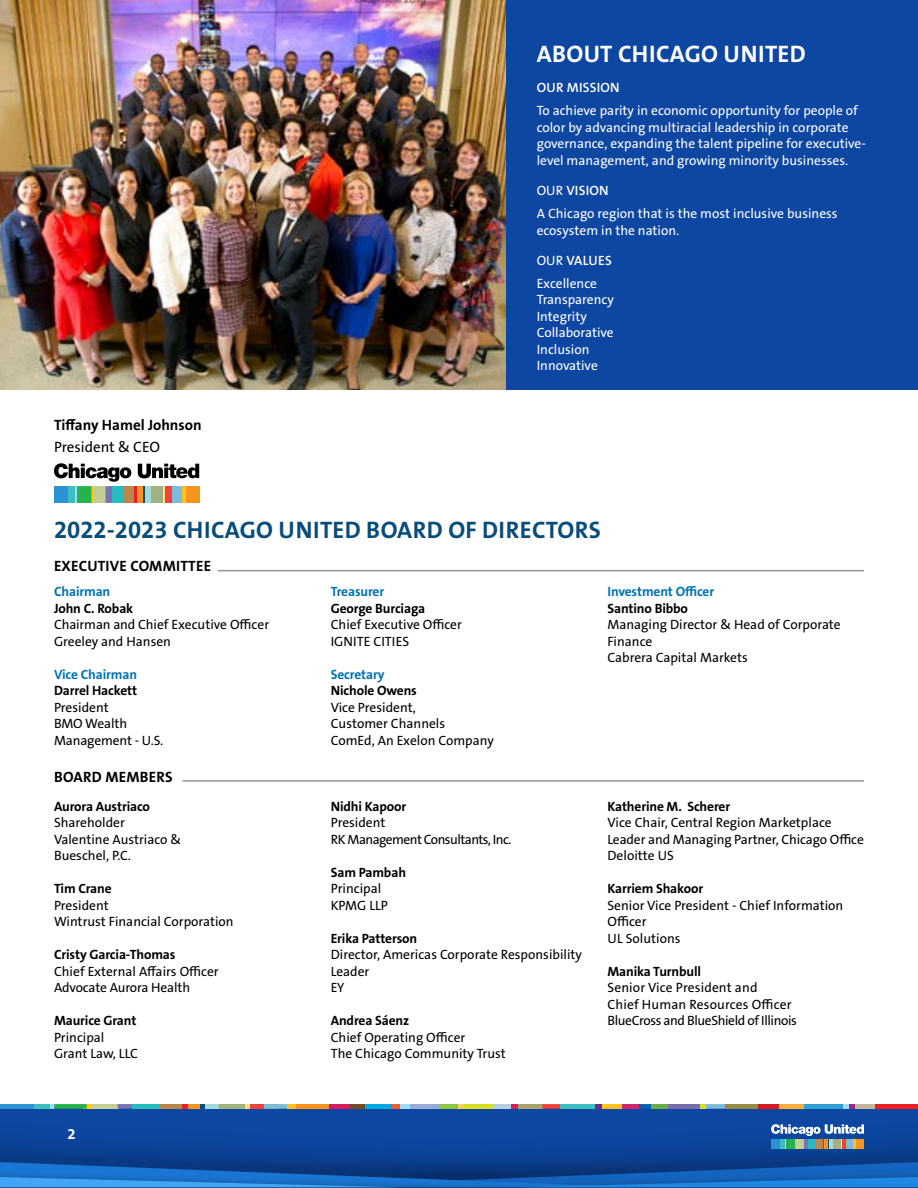
<style>
.page{position:relative;width:918px;height:1188px;background:#fff}
.page>*{position:absolute;margin:0;border:0;box-sizing:border-box;transform-origin:0 0}
.t1{font:700 24px "The Sans B W7";letter-spacing:.015em;color:#074c7a}
.t2{font:700 24px "The Sans B W7";letter-spacing:.015em;color:#fff}
.t3{font:700 15px "The Sans B W7";letter-spacing:.01em;color:#000}
.t4{font:15px "The Sans B W5 Plain";color:#000}
.t5{font:700 15px "The Sans B W7";color:#fff}
.t6{font:13.5px/16.5px "The Sans B W5 Plain";color:#000}
.t7{font:13.5px/16.5px "The Sans B W5 Plain";color:#fff}
.t8{font:700 13.5px "The Sans B W7";letter-spacing:-.01em;color:#000}
.t9{font:700 13.5px "The Sans B W7";letter-spacing:-.01em;color:#0072b4}
.t10{font:13.5px/16.5px "The Sans B W5 Plain";letter-spacing:-.04em;color:#000}
.t11{font:600 13.5px "The Sans B W6";letter-spacing:.015em;color:#fff}
.s1{font-family:"The Sans B W5 Plain";font-weight:400}
</style>
<div class="page">
<div style="left:0;top:1108px;width:918px;height:79px;background:#0d47a1"></div>
<div style="left:460px;top:1104px;width:35px;height:5px;background:#d7df23"></div>
<div style="left:493px;top:1104px;width:18px;height:5px;background:#b5cde3"></div>
<div style="left:514px;top:1104px;width:30px;height:5px;background:#a9a46b"></div>
<svg style="left:542px;top:1104px;width:19px;height:5px"></svg>
<div style="left:561px;top:1104px;width:37px;height:5px;background:#3cbfbe"></div>
<div style="left:598px;top:1104px;width:25px;height:5px;background:#ffc222"></div>
<div style="left:622px;top:1104px;width:19px;height:5px;background:#d6246f"></div>
<svg style="left:639px;top:1104px;width:12px;height:5px"></svg>
<div style="left:651px;top:1104px;width:17px;height:5px;background:#68ae45"></div>
<div style="left:668px;top:1104px;width:34px;height:5px;background:#7a6dab"></div>
<div style="left:700px;top:1104px;width:8px;height:5px;background:#d7df23"></div>
<svg style="left:706px;top:1104px;width:19px;height:5px"></svg>
<div style="left:725px;top:1104px;width:36px;height:5px;background:#968b47"></div>
<div style="left:759px;top:1104px;width:24px;height:5px;background:#d71920"></div>
<div style="left:780px;top:1104px;width:27px;height:5px;background:#fbb040"></div>
<div style="left:804px;top:1104px;width:42px;height:5px;background:#2fa2d2"></div>
<div style="left:843px;top:1104px;width:11px;height:5px;background:#9ddcf9"></div>
<svg style="left:849px;top:1104px;width:6px;height:5px"></svg>
<div style="left:855px;top:1104px;width:24px;height:5px;background:#c2b59b"></div>
<div style="left:875px;top:1104px;width:43px;height:5px;background:#ed1d24"></div>
<div style="left:456px;top:1104px;width:8px;height:5px;background:#ffcf5b"></div>
<svg style="left:264px;top:1104px;width:23px;height:5px"></svg>
<div style="left:287px;top:1104px;width:15px;height:5px;background:#ffc222"></div>
<div style="left:296px;top:1104px;width:38px;height:5px;background:#f7941e"></div>
<div style="left:330px;top:1104px;width:25px;height:5px;background:#d61d5d"></div>
<div style="left:351px;top:1104px;width:17px;height:5px;background:#754d24"></div>
<div style="left:365px;top:1104px;width:31px;height:5px;background:#00a7e1"></div>
<div style="left:392px;top:1104px;width:9px;height:5px;background:#f15a29"></div>
<div style="left:400px;top:1104px;width:13px;height:5px;background:#9ddcf9"></div>
<div style="left:410px;top:1104px;width:38px;height:5px;background:#97acd8"></div>
<div style="left:439px;top:1104px;width:19px;height:5px;background:#8dc63f"></div>
<div style="left:0;top:1104px;width:22px;height:5px;background:#2b93d1"></div>
<div style="left:18px;top:1104px;width:18px;height:5px;background:#2b93d1"></div>
<div style="left:83px;top:1104px;width:10px;height:5px;background:#ffcb05"></div>
<div style="left:92px;top:1104px;width:27px;height:5px;background:#c4cd94"></div>
<svg style="left:118px;top:1104px;width:14px;height:5px"></svg>
<div style="left:132px;top:1104px;width:35px;height:5px;background:#27bdbe"></div>
<div style="left:160px;top:1104px;width:23px;height:5px;background:#ba8748"></div>
<div style="left:182px;top:1104px;width:10px;height:5px;background:#ed1d24"></div>
<div style="left:188px;top:1104px;width:15px;height:5px;background:#f7941e"></div>
<svg style="left:200px;top:1104px;width:5px;height:5px"></svg>
<div style="left:205px;top:1104px;width:14px;height:5px;background:#a2dadb"></div>
<div style="left:219px;top:1104px;width:28px;height:5px;background:#a2b180"></div>
<svg style="left:245px;top:1104px;width:5px;height:5px"></svg>
<div style="left:250px;top:1104px;width:14px;height:5px;background:#ef413d"></div>
<svg style="left:49px;top:1104px;width:38px;height:5px"></svg>
<div style="left:34px;top:1104px;width:15px;height:5px;background:#3cbfbe"></div>
<svg style="left:511px;top:1104px;width:6px;height:5px"></svg>
<svg style="left:595px;top:1104px;width:6px;height:5px"></svg>
<svg style="left:0;top:1124px;width:918px;height:63px"></svg>
<hr style="left:780px;top:1139px;width:4px;height:10px;background:#3cbfbe">
<div style="left:506px;top:0;width:412px;height:390px;background:#0e47a1"></div>
<svg style="left:138px;top:464px;width:61px;height:14px"></svg>
<svg style="left:171px;top:487px;width:11px;height:15px"></svg>
<div style="left:182px;top:487px;width:7px;height:15px;background:#ffc222"></div>
<div style="left:186px;top:487px;width:13px;height:15px;background:#f7941e"></div>
<svg style="left:54px;top:463px;width:77px;height:39px"></svg>
<div style="left:112px;top:487px;width:16px;height:15px;background:#27bdbe"></div>
<div style="left:125px;top:487px;width:10px;height:15px;background:#ba8748"></div>
<hr style="left:135px;top:487px;width:4px;height:15px;background:#ed1d24">
<div style="left:137px;top:487px;width:7px;height:15px;background:#f7941e"></div>
<svg style="left:143px;top:487px;width:2px;height:15px"></svg>
<div style="left:145px;top:487px;width:7px;height:15px;background:#a2dadb"></div>
<div style="left:152px;top:487px;width:12px;height:15px;background:#a2b180"></div>
<hr style="left:163px;top:487px;width:3px;height:15px;background:#ffe180">
<div style="left:165px;top:487px;width:6px;height:15px;background:#ef413d"></div>
<hr style="left:73px;top:487px;width:4px;height:15px;background:#9ddcf9">
<div style="left:68px;top:487px;width:7px;height:15px;background:#3cbfbe"></div>
<img style="left:0;top:0;width:506px;height:390px">
<hr style="left:182px;top:780px;width:682px;height:2px;background:#939598">
<hr style="left:218px;top:570px;width:646px;height:1px;background:#939598">
<p class="t3" style="left:54px;top:416px;width:149px">Tiffany Hamel Johnson</p>
<p class="t4" style="left:54px;top:437px;width:108px">President &amp; CEO</p>
<h1 class="t2" style="left:537px;top:39px;width:270px">ABOUT CHICAGO UNITED</h1>
<p class="t11" style="left:537px;top:79px;width:84px">OUR MISSION</p>
<p class="t7" style="left:537px;top:103px;width:331px">To achieve parity in economic opportunity for people of color by advancing multiracial leadership in corporate governance, expanding the talent pipeline for executive&shy;level management, and growing minority businesses.</p>
<p class="t11" style="left:537px;top:182px;width:73px"><span class="s1">OUR</span> VISION</p>
<p class="t7" style="left:537px;top:205px;width:302px">A Chicago region that is the most inclusive business ecosystem in the nation.</p>
<p class="t11" style="left:537px;top:251px;width:77px"><span class="s1">OUR</span> VALUES</p>
<p class="t7" style="left:537px;top:275px;width:79px">Excellence<br>Transparency<br>Integrity<br>Collaborative<br>Inclusion<br>Innovative</p>
<h1 class="t1" style="left:54px;top:514px;width:548px">2022-2023 CHICAGO UNITED BOARD OF DIRECTORS</h1>
<p class="t3" style="left:54px;top:557px;width:159px">EXECUTIVE COMMITTEE</p>
<p class="t9" style="left:54px;top:583px;width:58px">Chairman</p>
<p class="t8" style="left:54px;top:600px;width:81px">John C. Robak</p>
<p class="t6" style="left:54px;top:617px;width:217px">Chairman and Chief Executive Officer<br>Greeley and Hansen</p>
<p class="t9" style="left:54px;top:666px;width:85px">Vice Chairman</p>
<p class="t8" style="left:54px;top:682px;width:85px">Darrel Hackett</p>
<p class="t6" style="left:54px;top:699px;width:111px">President<br>BMO Wealth<br>Management - U.S.</p>
<p class="t3" style="left:54px;top:767px;width:120px">BOARD MEMBERS</p>
<p class="t8" style="left:54px;top:798px;width:97px">Aurora Austriaco</p>
<p class="t6" style="left:54px;top:815px;width:129px">Shareholder<br>Valentine Austriaco &amp;<br>Bueschel, P.C.</p>
<p class="t8" style="left:54px;top:880px;width:59px">Tim Crane</p>
<p class="t6" style="left:54px;top:897px;width:181px">President<br>Wintrust Financial Corporation</p>
<p class="t8" style="left:54px;top:946px;width:123px">Cristy Garcia-Thomas</p>
<p class="t6" style="left:54px;top:963px;width:166px">Chief External Affairs Officer<br>Advocate Aurora Health</p>
<p class="t8" style="left:54px;top:1012px;width:84px">Maurice Grant</p>
<p class="t6" style="left:54px;top:1029px;width:86px">Principal<br>Grant Law, LLC</p>
<p class="t5" style="left:67px;top:1124px;width:10px">2</p>
<p class="t9" style="left:331px;top:583px;width:55px">Treasurer</p>
<p class="t8" style="left:331px;top:600px;width:96px">George Burciaga</p>
<p class="t6" style="left:331px;top:617px;width:133px">Chief Executive Officer<br>IGNITE CITIES</p>
<p class="t9" style="left:331px;top:666px;width:55px">Secretary</p>
<p class="t8" style="left:331px;top:682px;width:88px">Nichole Owens</p>
<p class="t6" style="left:331px;top:699px;width:165px">Vice President,<br>Customer Channels<br>ComEd, An Exelon Company</p>
<p class="t8" style="left:331px;top:798px;width:77px">Nidhi Kapoor</p>
<p class="t10" style="left:331px;top:815px;width:182px">President<br>RK Management Consultants, Inc.</p>
<p class="t8" style="left:331px;top:864px;width:77px">Sam Pambah</p>
<p class="t6" style="left:331px;top:881px;width:59px">Principal<br>KPMG LLP</p>
<p class="t8" style="left:331px;top:930px;width:88px">Erika Patterson</p>
<p class="t6" style="left:331px;top:947px;width:253px">Director, Americas Corporate Responsibility<br>Leader<br>EY</p>
<p class="t8" style="left:331px;top:1012px;width:80px">Andrea Sáenz</p>
<p class="t6" style="left:331px;top:1029px;width:177px">Chief Operating Officer<br>The Chicago Community Trust</p>
<p class="t9" style="left:608px;top:583px;width:108px">Investment Officer</p>
<p class="t8" style="left:608px;top:599px;width:82px">Santino Bibbo</p>
<p class="t6" style="left:608px;top:616px;width:235px">Managing Director &amp; Head of Corporate<br>Finance<br>Cabrera Capital Markets</p>
<p class="t8" style="left:608px;top:798px;width:124px">Katherine M. Scherer</p>
<p class="t6" style="left:608px;top:815px;width:258px">Vice Chair, Central Region Marketplace<br>Leader and Managing Partner, Chicago Office<br>Deloitte US</p>
<p class="t8" style="left:608px;top:880px;width:97px">Karriem Shakoor</p>
<p class="t6" style="left:608px;top:897px;width:237px">Senior Vice President - Chief Information<br>Officer<br>UL Solutions</p>
<p class="t8" style="left:608px;top:963px;width:95px">Manika Turnbull</p>
<p class="t6" style="left:608px;top:980px;width:191px">Senior Vice President and<br>Chief Human Resources Officer<br>BlueCross and BlueShield of Illinois</p>
</div>
